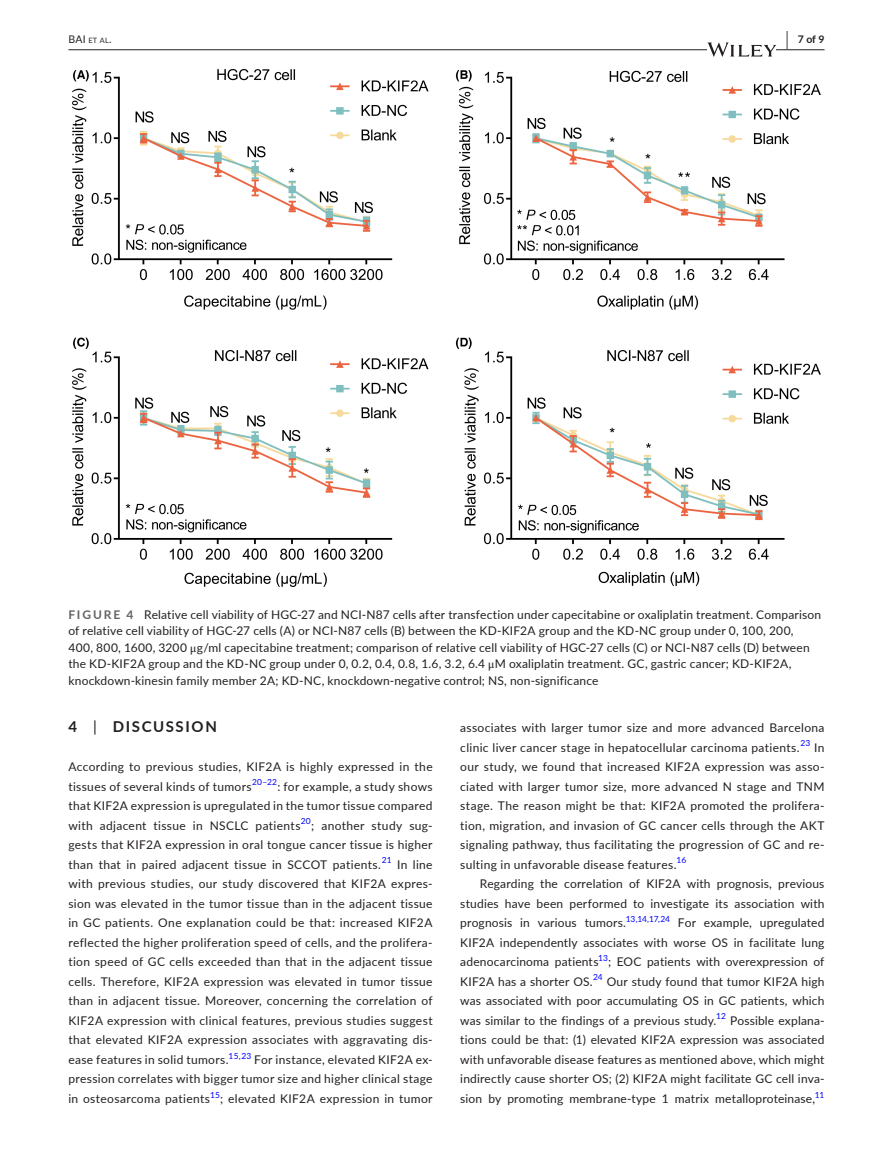
<style>
.page{position:relative;width:893px;height:1174px;background:#fff}
.page>*{position:absolute;margin:0;border:0;box-sizing:border-box;transform-origin:0 0}
.t1{font:700 15px "Lato";letter-spacing:.11em;color:#231f20}
.t2{font:12px/19.5px "Lato";letter-spacing:.02em;color:#231f20;text-align:justify}
.t3{font:10.5px "Lato";color:#231f20}
.t4{font:700 10.5px "Lato";color:#231f20}
.t5{font:8.4px "Lato";letter-spacing:.01em;color:#00f}
.s1{font-size:7.35px}
.s2{font-size:19.5px}
.s3{font-weight:700;color:#636366}
.s4{font-family:"STIX"}
.s5{font-weight:400}
</style>
<div class="page">
<hr style="left:68px;top:49px;width:756px;height:1px;background:#231f20">
<svg style="left:707px;top:42px;width:69px;height:15px"></svg>
<img style="left:72px;top:69px;width:749px;height:518px">
<p class="t3" style="left:68px;top:31px;width:45px">BAI <span class="s1">et al</span>.</p>
<p class="t4" style="left:786px;top:31px;width:40px"><span class="s2">|</span> 7 of 9</p>
<p class="t2" style="left:68px;top:606px;width:754px;line-height:16.5px;text-align:left"><span class="s3">FIGURE 4</span> Relative cell viability of HGC-27 and NCI-N87 cells after transfection under capecitabine or oxaliplatin treatment. Comparison of relative cell viability of HGC-27 cells (A) or NCI-N87 cells (B) between the KD-KIF2A group and the KD-NC group under 0, 100, 200, 400, 800, 1600, 3200 <span class="s4">μ</span>g/ml capecitabine treatment; comparison of relative cell viability of HGC-27 cells (C) or NCI-N87 cells (D) between the KD-KIF2A group and the KD-NC group under 0, 0.2, 0.4, 0.8, 1.6, 3.2, 6.4 <span class="s4">μ</span>M oxaliplatin treatment. GC, gastric cancer; KD-KIF2A, knockdown-kinesin family member 2A; KD-NC, knockdown-negative control; NS, non-significance</p>
<p class="t1" style="left:68px;top:716px;width:150px">4 <span class="s5">|</span> DISCUSSION</p>
<p class="t2" style="left:68px;top:756px;width:366px">According to previous studies, KIF2A is highly expressed in the tissues of several kinds of tumors</p>
<p class="t5" style="left:252px;top:776px;width:27px">20–22</p>
<p class="t2" style="left:68px;top:776px;width:366px;text-indent:209px">: for example, a study shows that KIF2A expression is upregulated in the tumor tissue compared with adjacent tissue in NSCLC patients</p>
<p class="t5" style="left:301px;top:815px;width:12px">20</p>
<p class="t2" style="left:68px;top:815px;width:366px;text-indent:243px">; another study sug&shy;gests that KIF2A expression in oral tongue cancer tissue is higher than that in paired adjacent tissue in SCCOT patients.</p>
<p class="t5" style="left:382px;top:854px;width:11px">21</p>
<p class="t2" style="left:68px;top:854px;width:366px;text-indent:329px">In line with previous studies, our study discovered that KIF2A expres&shy;sion was elevated in the tumor tissue than in the adjacent tissue in GC patients. One explanation could be that: increased KIF2A reflected the higher proliferation speed of cells, and the prolifera&shy;tion speed of GC cells exceeded than that in the adjacent tissue cells. Therefore, KIF2A expression was elevated in tumor tissue than in adjacent tissue. Moreover, concerning the correlation of KIF2A expression with clinical features, previous studies suggest that elevated KIF2A expression associates with aggravating dis&shy;ease features in solid tumors.<sup>15,23</sup> For instance, elevated KIF2A ex&shy;pression correlates with bigger tumor size and higher clinical stage in osteosarcoma patients<sup>15</sup>; elevated KIF2A expression in tumor</p>
<p class="t2" style="left:460px;top:717px;width:366px">associates with larger tumor size and more advanced Barcelona clinic liver cancer stage in hepatocellular carcinoma patients.</p>
<p class="t5" style="left:800px;top:737px;width:11px">23</p>
<p class="t2" style="left:460px;top:737px;width:366px;text-indent:354px">In our study, we found that increased KIF2A expression was asso&shy;ciated with larger tumor size, more advanced N stage and TNM stage. The reason might be that: KIF2A promoted the prolifera&shy;tion, migration, and invasion of GC cancer cells through the AKT signaling pathway, thus facilitating the progression of GC and re&shy;sulting in unfavorable disease features.<sup>16</sup></p>
<p class="t2" style="left:460px;top:873px;width:366px;text-indent:20px">Regarding the correlation of KIF2A with prognosis, previous studies have been performed to investigate its association with prognosis in various tumors.</p>
<p class="t5" style="left:626px;top:913px;width:46px">13,14,17,24</p>
<p class="t2" style="left:460px;top:912px;width:366px;text-indent:218px">For example, upregulated KIF2A independently associates with worse OS in facilitate lung adenocarcinoma patients</p>
<p class="t5" style="left:598px;top:952px;width:11px">13</p>
<p class="t2" style="left:460px;top:951px;width:366px;text-indent:148px">; EOC patients with overexpression of KIF2A has a shorter OS.<sup>24</sup> Our study found that tumor KIF2A high was associated with poor accumulating OS in GC patients, which was similar to the findings of a previous study.<sup>12</sup> Possible explana&shy;tions could be that: (1) elevated KIF2A expression was associated with unfavorable disease features as mentioned above, which might indirectly cause shorter OS; (2) KIF2A might facilitate GC cell inva&shy;sion by promoting membrane-type 1 matrix metalloproteinase,<sup>11</sup></p>
</div>
